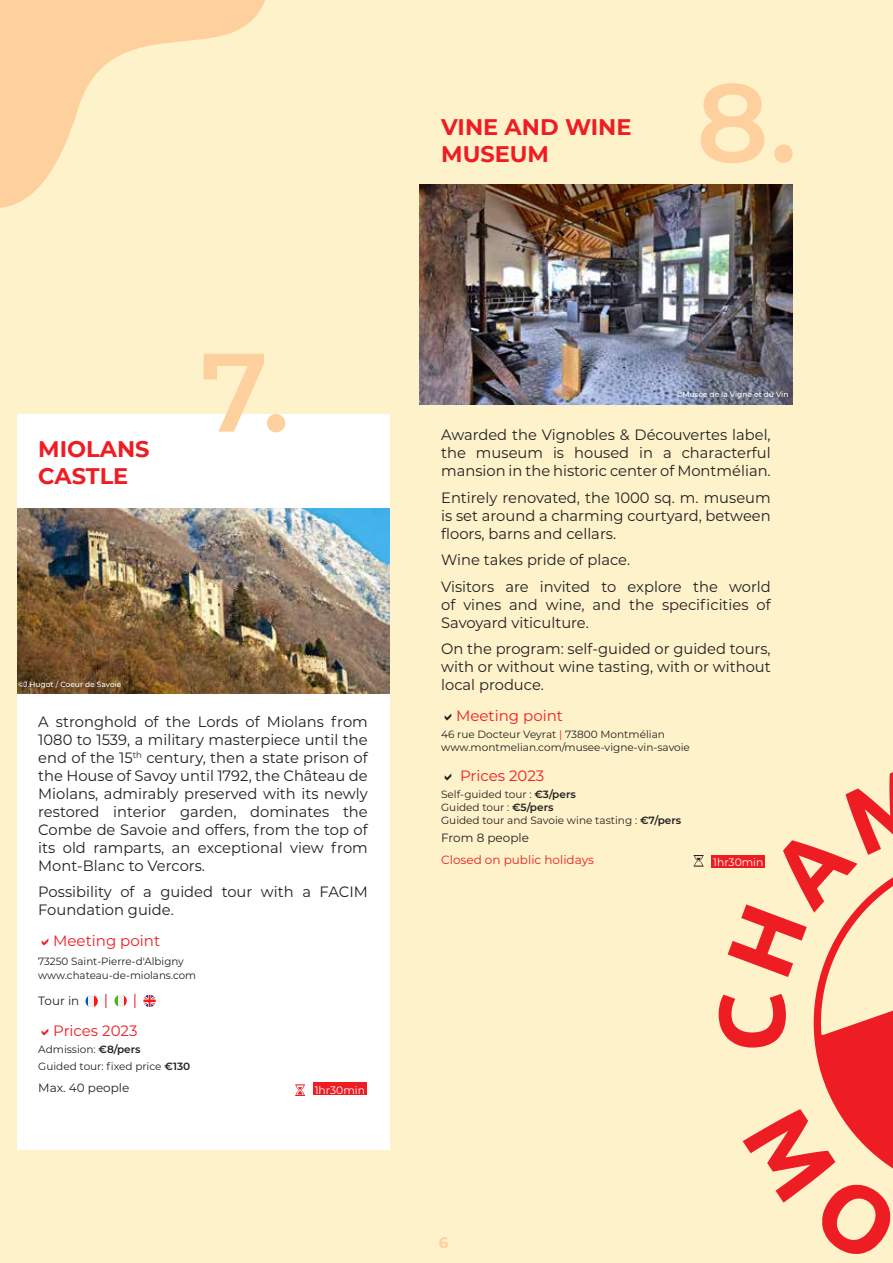
<style>
.page{position:relative;width:893px;height:1263px;background:#fef2ca}
.page>*{position:absolute;margin:0;border:0;box-sizing:border-box;transform-origin:0 0}
.t1{font:600 111.15px "Montserrat";color:#fdd09e}
.t2{font:700 22.5px/27px "Montserrat";color:#ee1d23}
.t3{font:15px/18px "Montserrat";color:#231f20;text-align:justify}
.t4{font:15px/30.8px "Montserrat";color:#ee1d23;text-align:right}
.t5{font:700 15px "Montserrat";color:#fdd09e}
.t6{font:12px "Montserrat";color:#231f20}
.t7{font:12px "Montserrat";color:#ee1d23}
.t8{font:10.8px "Montserrat";color:#fff}
.t9{font:10.5px/12.6px "Montserrat";color:#231f20}
.t10{font:500 7.5px "Montserrat";color:#fff}
.s1{font-weight:600}
.s2{color:#ee1d23}
</style>
<div class="page">
<svg style="left:0;top:0;width:265px;height:208px"></svg>
<svg style="left:719px;top:772px;width:174px;height:482px"></svg>
<div style="left:17px;top:414px;width:372px;height:735px;background:#fff"></div>
<svg style="left:86px;top:995px;width:3px;height:12px"></svg>
<div style="left:89px;top:995px;width:6px;height:12px;background:#f0f0f0"></div>
<svg style="left:95px;top:996px;width:3px;height:11px"></svg>
<svg style="left:124px;top:995px;width:3px;height:11px"></svg>
<div style="left:118px;top:995px;width:6px;height:12px;background:#f0f0f0"></div>
<svg style="left:114px;top:995px;width:4px;height:12px"></svg>
<svg style="left:143px;top:995px;width:13px;height:12px"></svg>
<div style="left:313px;top:1082px;width:54px;height:13px;background:#ee1d23"></div>
<img style="left:17px;top:509px;width:372px;height:185px">
<svg style="left:295px;top:1084px;width:10px;height:12px"></svg>
<svg style="left:694px;top:855px;width:10px;height:12px"></svg>
<div style="left:711px;top:855px;width:54px;height:12px;background:#ee1d23"></div>
<img style="left:420px;top:184px;width:372px;height:220px">
<h2 class="t2" style="left:441px;top:112px;width:192px">VINE AND WINE<br>MUSEUM</h2>
<h1 class="t1" style="left:696px;top:44px;width:102px">8.</h1>
<h2 class="t2" style="left:38px;top:434px;width:113px">MIOLANS<br>CASTLE</h2>
<h1 class="t1" style="left:200px;top:313px;width:91px">7.</h1>
<p class="t10" style="left:18px;top:679px;width:105px">©J.Hugot / Coeur de Savoie</p>
<p class="t3" style="left:38px;top:712px;width:331px">A stronghold of the Lords of Miolans from 1080 to 1539, a military masterpiece until the end of the 15<sup>th</sup> century, then a state prison of the House of Savoy until 1792, the Château de Miolans, admirably preserved with its newly restored interior garden, dominates the Combe de Savoie and offers, from the top of its old ramparts, an exceptional view from Mont-Blanc to Vercors.</p>
<p class="t3" style="left:38px;top:882px;width:331px">Possibility of a guided tour with a FACIM<br>Foundation guide.</p>
<p class="t4" style="left:53px;top:925px;width:108px">Meeting point</p>
<p class="t9" style="left:38px;top:953px;width:159px;line-height:14.4px">73250 Saint-Pierre-d'Albigny www.chateau-de-miolans.com</p>
<p class="t6" style="left:38px;top:993px;width:43px">Tour in</p>
<p class="t4" style="left:104px;top:984px;width:6px">|</p>
<p class="t4" style="left:53px;top:984px;width:86px">|<br>Prices 2023</p>
<p class="t9" style="left:38px;top:1040px;width:153px;line-height:16.8px">Admission: <span class="s1">€8/pers<br></span>Guided tour: fixed price <span class="s1">€130</span></p>
<p class="t6" style="left:38px;top:1080px;width:93px">Max. 40 people</p>
<p class="t8" style="left:315px;top:1083px;width:52px">1hr30min</p>
<p class="t10" style="left:676px;top:389px;width:114px">©Musée de la Vigne et du Vin</p>
<p class="t3" style="left:441px;top:426px;width:331px">Awarded the Vignobles &amp; Découvertes label, the museum is housed in a characterful mansion in the historic center of Montmélian.</p>
<p class="t3" style="left:441px;top:488px;width:331px">Entirely renovated, the 1000 sq. m. museum is set around a charming courtyard, between floors, barns and cellars.</p>
<p class="t3" style="left:441px;top:546px;width:331px;line-height:26.5px">Wine takes pride of place.<br>Visitors are invited to explore the world</p>
<p class="t3" style="left:441px;top:595px;width:331px">of vines and wine, and the specificities of<br>Savoyard viticulture.</p>
<p class="t3" style="left:441px;top:640px;width:331px">On the program: self-guided or guided tours, with or without wine tasting, with or without local produce.</p>
<p class="t4" style="left:456px;top:700px;width:108px">Meeting point</p>
<p class="t9" style="left:441px;top:728px;width:250px">46 rue Docteur Veyrat <span class="s2">|</span> 73800 Montmélian www.montmelian.com/musee-vigne-vin-savoie</p>
<p class="t4" style="left:460px;top:760px;width:86px">Prices 2023</p>
<p class="t9" style="left:441px;top:788px;width:242px">Self-guided tour : <span class="s1">€3/pers<br></span>Guided tour : <span class="s1">€5/pers<br></span>Guided tour and Savoie wine tasting : <span class="s1">€7/pers</span></p>
<p class="t6" style="left:441px;top:830px;width:89px">From 8 people</p>
<p class="t7" style="left:441px;top:852px;width:154px">Closed on public holidays</p>
<p class="t8" style="left:713px;top:855px;width:52px">1hr30min</p>
<p class="t5" style="left:439px;top:1231px;width:11px">6</p>
</div>
